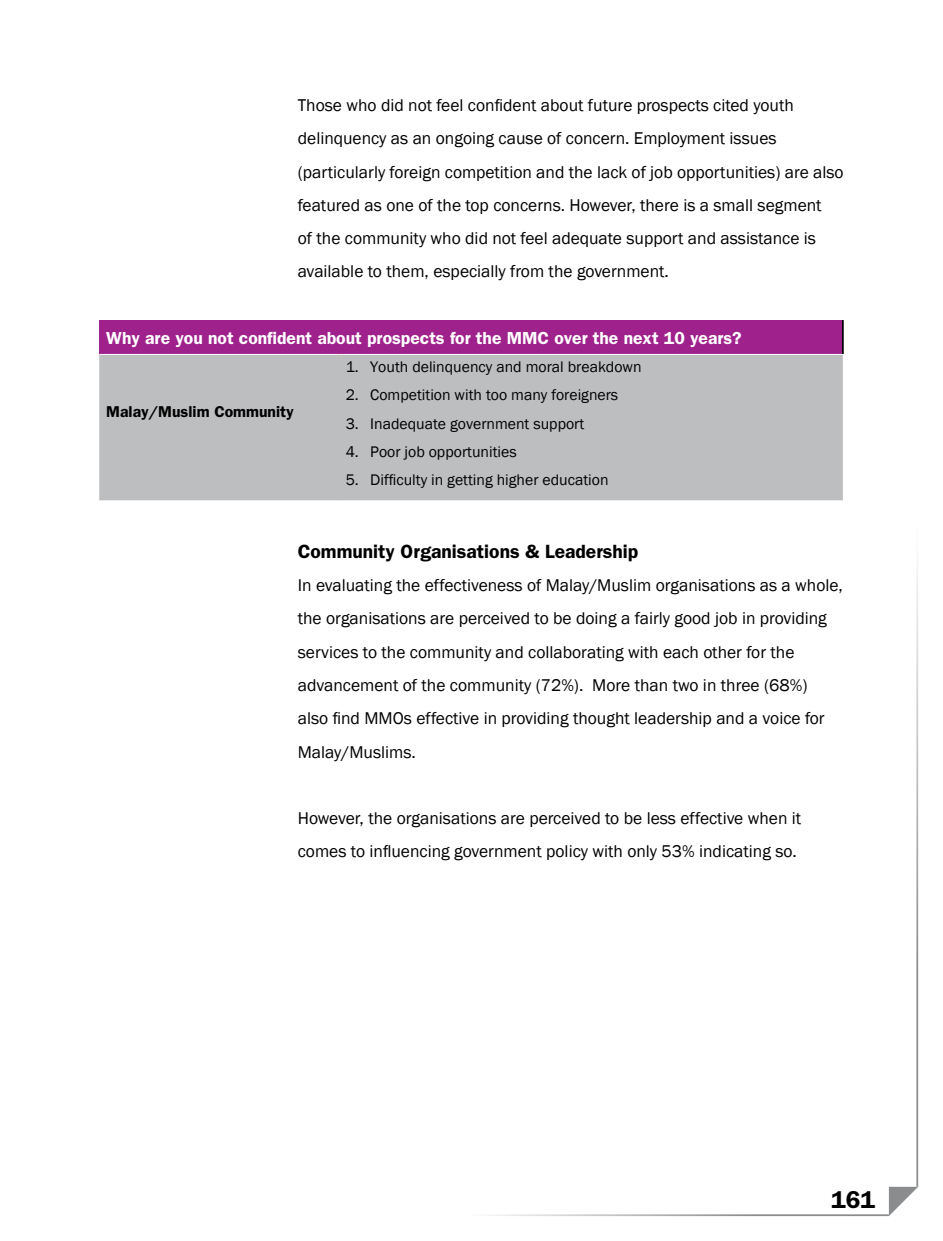
<style>
.page{position:relative;width:943px;height:1241px;background:#fff}
.page>*{position:absolute;margin:0;border:0;box-sizing:border-box;transform-origin:0 0}
.t1{font:600 24.5px "Franklin Gothic";color:#000}
.t2{font:600 19.25px "Franklin Gothic";color:#000}
.t3{font:17.5px/33.2px "Franklin Gothic";color:#000}
.t4{font:600 17.5px "Franklin Gothic";color:#fff}
.t5{font:15.75px "Franklin Gothic";color:#000}
.t6{font:600 15.75px "Franklin Gothic";color:#000}
</style>
<div class="page">
<div style="left:99px;top:320px;width:743px;height:34px;background:#9f218b"></div>
<div style="left:99px;top:355px;width:743px;height:145px;background:#bcbec0"></div>
<hr style="left:842px;top:320px;width:1px;height:34px;background:#000">
<svg style="left:888px;top:1186px;width:30px;height:29px"></svg>
<hr style="left:916px;top:527px;width:2px;height:659px;background:#8a8c8e">
<hr style="left:468px;top:1214px;width:420px;height:1px;background:#8a8c8e">
<p class="t3" style="left:298px;top:89px;width:547px">Those who did not feel confident about future prospects cited youth delinquency as an ongoing cause of concern. Employment issues (particularly foreign competition and the lack of job opportunities) are also featured as one of the top concerns. However, there is a small segment<br>of the community who did not feel adequate support and assistance is available to them, especially from the government.</p>
<p class="t4" style="left:106px;top:327px;width:637px">Why are you not confident about prospects for the MMC over the next 10 years?</p>
<p class="t6" style="left:106px;top:402px;width:189px">Malay/Muslim Community</p>
<p class="t5" style="left:346px;top:357px;width:297px">1. Youth delinquency and moral breakdown</p>
<p class="t5" style="left:346px;top:385px;width:274px">2. Competition with too many foreigners</p>
<p class="t5" style="left:346px;top:413px;width:240px">3. Inadequate government support</p>
<p class="t5" style="left:346px;top:441px;width:172px">4. Poor job opportunities</p>
<p class="t5" style="left:346px;top:469px;width:264px">5. Difficulty in getting higher education</p>
<p class="t2" style="left:298px;top:540px;width:342px">Community Organisations &amp; Leadership</p>
<p class="t3" style="left:298px;top:569px;width:546px">In evaluating the effectiveness of Malay/Muslim organisations as a whole, the organisations are perceived to be doing a fairly good job in providing services to the community and collaborating with each other for the advancement of the community (72%). More than two in three (68%)<br>also find MMOs effective in providing thought leadership and a voice for Malay/Muslims.</p>
<p class="t3" style="left:298px;top:801px;width:505px">However, the organisations are perceived to be less effective when it comes to influencing government policy with only 53% indicating so.</p>
<h1 class="t1" style="left:831px;top:1184px;width:46px">161</h1>
</div>
